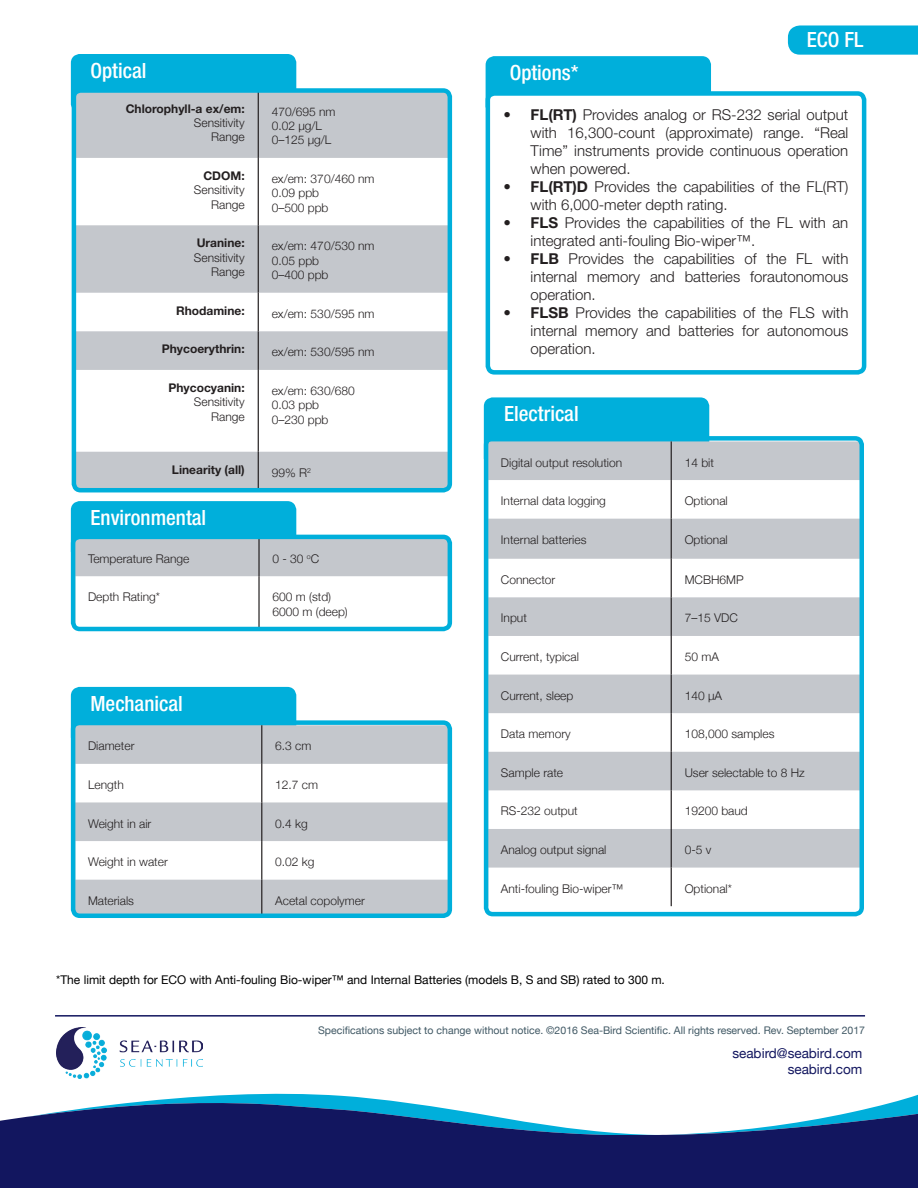
<style>
.page{position:relative;width:918px;height:1188px;background:#fff}
.page>*{position:absolute;margin:0;border:0;box-sizing:border-box;transform-origin:0 0}
.t1{font:500 condensed 21px "Helvetica Neue LT Std";color:#fff}
.t2{font:300 15px/18px "Helvetica Neue LT Std";color:#231f20;text-align:justify}
.t3{font:13.5px "Helvetica Neue";color:#12165f}
.t4{font:300 12px "Helvetica Neue";color:#231f20}
.t5{font:700 12px/14.4px "Helvetica Neue LT Std";color:#231f20;text-align:right}
.t6{font:12px "Helvetica Neue";color:#000}
.t7{font:300 12px "Helvetica Neue LT Std";color:#231f20}
.t8{font:12px "Helvetica Neue";color:#231f20}
.t9{font:10.5px "Helvetica Neue";color:#405864}
.s1{font-weight:300}
.s2{font-weight:700}
</style>
<div class="page">
<svg style="left:0;top:1093px;width:918px;height:42px"></svg>
<img style="left:57px;top:1028px;width:146px;height:50px">
<hr style="left:55px;top:1015px;width:810px;height:2px;background:#12165f">
<svg style="left:788px;top:25px;width:130px;height:30px;background:#0ab2dc"></svg>
<div style="left:0;top:1135px;width:918px;height:53px;background:#12165f"></div>
<svg style="left:70px;top:501px;width:380px;height:129px"></svg>
<div style="left:71px;top:535px;width:381px;height:96px;border:4px solid #00afdb;border-radius:7px"></div>
<div style="left:483px;top:397px;width:227px;height:72px;background:#00afdb"></div>
<svg style="left:489px;top:441px;width:370px;height:427px;fill:#c4c7cc"></svg>
<hr style="left:671px;top:480px;width:1px;height:39px;background:#231f20">
<hr style="left:671px;top:559px;width:1px;height:38px;background:#231f20">
<hr style="left:671px;top:713px;width:1px;height:39px;background:#231f20">
<hr style="left:671px;top:790px;width:1px;height:39px;background:#231f20">
<hr style="left:671px;top:636px;width:1px;height:39px;background:#231f20">
<hr style="left:671px;top:868px;width:1px;height:38px;background:#231f20">
<hr style="left:671px;top:441px;width:1px;height:39px;background:#231f20">
<hr style="left:671px;top:519px;width:1px;height:40px;background:#231f20">
<hr style="left:671px;top:597px;width:1px;height:39px;background:#231f20">
<hr style="left:671px;top:675px;width:1px;height:38px;background:#231f20">
<hr style="left:671px;top:752px;width:1px;height:38px;background:#231f20">
<hr style="left:671px;top:829px;width:1px;height:39px;background:#231f20">
<div style="left:484px;top:436px;width:380px;height:480px;border:4px solid #00afdb;border-radius:7px"></div>
<div style="left:70px;top:686px;width:227px;height:62px;background:#00afdb"></div>
<svg style="left:76px;top:725px;width:371px;height:188px;fill:#c4c7cc"></svg>
<hr style="left:261px;top:764px;width:1px;height:38px;background:#231f20">
<hr style="left:261px;top:841px;width:1px;height:39px;background:#231f20">
<hr style="left:261px;top:725px;width:1px;height:39px;background:#231f20">
<hr style="left:261px;top:802px;width:1px;height:39px;background:#231f20">
<hr style="left:261px;top:880px;width:1px;height:36px;background:#231f20">
<div style="left:71px;top:720px;width:381px;height:198px;border:4px solid #00afdb;border-radius:7px"></div>
<div style="left:70px;top:54px;width:227px;height:61px;background:#00afdb"></div>
<svg style="left:77px;top:93px;width:370px;height:394px;fill:#c4c7cc"></svg>
<hr style="left:258px;top:158px;width:1px;height:67px;background:#231f20">
<hr style="left:258px;top:225px;width:1px;height:68px;background:#231f20">
<hr style="left:258px;top:293px;width:1px;height:38px;background:#231f20">
<hr style="left:258px;top:91px;width:1px;height:67px;background:#231f20">
<hr style="left:258px;top:331px;width:1px;height:39px;background:#231f20">
<hr style="left:258px;top:370px;width:1px;height:82px;background:#231f20">
<hr style="left:258px;top:452px;width:1px;height:38px;background:#231f20">
<div style="left:72px;top:88px;width:380px;height:404px;border:4px solid #00afdb;border-radius:7px"></div>
<div style="left:485px;top:56px;width:226px;height:61px;background:#00afdb"></div>
<div style="left:488px;top:93px;width:376px;height:279px;background:#fff;border-radius:7px"></div>
<div style="left:486px;top:91px;width:380px;height:284px;border:4px solid #00afdb;border-radius:7px"></div>
<p class="t1" style="left:90px;top:58px;width:57px">Optical</p>
<p class="t5" style="left:126px;top:101px;width:121px">Chlorophyll-a ex/em:<br><span class="s1">Sensitivity</span></p>
<p class="t7" style="left:211px;top:130px;width:35px">Range</p>
<p class="t5" style="left:203px;top:168px;width:43px">CDOM:</p>
<p class="t7" style="left:194px;top:183px;width:52px">Sensitivity</p>
<p class="t7" style="left:211px;top:197px;width:35px">Range</p>
<p class="t5" style="left:197px;top:236px;width:49px">Uranine:</p>
<p class="t7" style="left:194px;top:250px;width:52px">Sensitivity</p>
<p class="t7" style="left:211px;top:265px;width:35px">Range</p>
<p class="t4" style="left:272px;top:102px;width:65px">470/695 nm</p>
<p class="t4" style="left:272px;top:116px;width:52px">0.02 µg/L</p>
<p class="t4" style="left:272px;top:130px;width:61px">0–125 µg/L</p>
<p class="t4" style="left:272px;top:169px;width:104px">ex/em: 370/460 nm</p>
<p class="t4" style="left:272px;top:183px;width:49px">0.09 ppb</p>
<p class="t4" style="left:272px;top:198px;width:58px">0–500 ppb</p>
<p class="t4" style="left:272px;top:236px;width:104px">ex/em: 470/530 nm</p>
<p class="t4" style="left:272px;top:251px;width:49px">0.05 ppb</p>
<p class="t4" style="left:272px;top:265px;width:58px">0–400 ppb</p>
<p class="t5" style="left:176px;top:303px;width:70px">Rhodamine:</p>
<p class="t4" style="left:272px;top:304px;width:104px">ex/em: 530/595 nm</p>
<p class="t5" style="left:162px;top:342px;width:84px">Phycoerythrin:</p>
<p class="t4" style="left:272px;top:342px;width:104px">ex/em: 530/595 nm</p>
<p class="t5" style="left:169px;top:380px;width:78px">Phycocyanin:<br><span class="s1">Sensitivity</span></p>
<p class="t7" style="left:211px;top:409px;width:35px">Range</p>
<p class="t4" style="left:272px;top:381px;width:84px">ex/em: 630/680</p>
<p class="t4" style="left:272px;top:395px;width:49px">0.03 ppb</p>
<p class="t4" style="left:272px;top:410px;width:58px">0–230 ppb</p>
<p class="t5" style="left:172px;top:462px;width:74px">Linearity (all)</p>
<p class="t4" style="left:272px;top:463px;width:41px">99% R<sup>2</sup></p>
<p class="t1" style="left:90px;top:505px;width:117px">Environmental</p>
<p class="t4" style="left:88px;top:549px;width:103px">Temperature Range</p>
<p class="t4" style="left:273px;top:549px;width:48px">0 - 30 <sup>o</sup>C</p>
<p class="t4" style="left:88px;top:587px;width:74px">Depth Rating*</p>
<p class="t4" style="left:273px;top:587px;width:60px">600 m (std)</p>
<p class="t4" style="left:273px;top:602px;width:77px">6000 m (deep)</p>
<p class="t1" style="left:90px;top:691px;width:94px">Mechanical</p>
<p class="t4" style="left:88px;top:736px;width:48px">Diameter</p>
<p class="t4" style="left:275px;top:736px;width:38px">6.3 cm</p>
<p class="t4" style="left:88px;top:775px;width:37px">Length</p>
<p class="t4" style="left:275px;top:775px;width:44px">12.7 cm</p>
<p class="t4" style="left:88px;top:814px;width:65px">Weight in air</p>
<p class="t4" style="left:275px;top:814px;width:34px">0.4 kg</p>
<p class="t4" style="left:88px;top:852px;width:81px">Weight in water</p>
<p class="t4" style="left:275px;top:852px;width:41px">0.02 kg</p>
<p class="t4" style="left:88px;top:891px;width:48px">Materials</p>
<p class="t4" style="left:275px;top:891px;width:91px">Acetal copolymer</p>
<p class="t1" style="left:807px;top:27px;width:58px">ECO FL</p>
<p class="t1" style="left:510px;top:60px;width:70px">Options*</p>
<p class="t2" style="left:531px;top:105px;width:319px;text-indent:-27px"><span class="s2">• FL(RT)</span> Provides analog or RS-232 serial output with 16,300-count (approximate) range. “Real Time” instruments provide continuous operation when powered.</p>
<p class="t2" style="left:531px;top:177px;width:319px;text-indent:-27px"><span class="s2">• FL(RT)D</span> Provides the capabilities of the FL(RT) with 6,000-meter depth rating.</p>
<p class="t2" style="left:531px;top:213px;width:319px;text-indent:-27px"><span class="s2">• FLS</span> Provides the capabilities of the FL with an integrated anti-fouling Bio-wiper™.</p>
<p class="t2" style="left:531px;top:249px;width:319px;text-indent:-27px"><span class="s2">• FLB</span> Provides the capabilities of the FL with internal memory and batteries forautonomous operation.</p>
<p class="t2" style="left:531px;top:303px;width:319px;text-indent:-27px"><span class="s2">• FLSB</span> Provides the capabilities of the FLS with internal memory and batteries for autonomous operation.</p>
<p class="t1" style="left:504px;top:401px;width:76px">Electrical</p>
<p class="t4" style="left:501px;top:453px;width:123px">Digital output resolution</p>
<p class="t4" style="left:685px;top:453px;width:31px">14 bit</p>
<p class="t4" style="left:501px;top:491px;width:106px">Internal data logging</p>
<p class="t4" style="left:685px;top:491px;width:45px">Optional</p>
<p class="t4" style="left:501px;top:530px;width:87px">Internal batteries</p>
<p class="t4" style="left:685px;top:530px;width:45px">Optional</p>
<p class="t4" style="left:501px;top:570px;width:56px">Connector</p>
<p class="t4" style="left:685px;top:570px;width:60px">MCBH6MP</p>
<p class="t4" style="left:501px;top:609px;width:27px">Input</p>
<p class="t4" style="left:685px;top:609px;width:55px">7–15 VDC</p>
<p class="t4" style="left:501px;top:647px;width:80px">Current, typical</p>
<p class="t4" style="left:685px;top:647px;width:36px">50 mA</p>
<p class="t4" style="left:501px;top:686px;width:74px">Current, sleep</p>
<p class="t4" style="left:685px;top:686px;width:39px">140 µA</p>
<p class="t4" style="left:501px;top:724px;width:71px">Data memory</p>
<p class="t4" style="left:685px;top:724px;width:91px">108,000 samples</p>
<p class="t4" style="left:501px;top:763px;width:64px">Sample rate</p>
<p class="t4" style="left:685px;top:763px;width:122px">User selectable to 8 Hz</p>
<p class="t4" style="left:501px;top:802px;width:78px">RS-232 output</p>
<p class="t4" style="left:685px;top:802px;width:65px">19200 baud</p>
<p class="t4" style="left:501px;top:840px;width:107px">Analog output signal</p>
<p class="t4" style="left:685px;top:840px;width:28px">0-5 v</p>
<p class="t4" style="left:501px;top:879px;width:124px">Anti-fouling Bio-wiper™</p>
<p class="t4" style="left:685px;top:879px;width:49px">Optional*</p>
<p class="t7" style="left:88px;top:965px;width:85px">Max rope length</p>
<p class="t8" style="left:275px;top:965px;width:35px">150 m</p>
<p class="t6" style="left:56px;top:971px;width:610px">*The limit depth for ECO with Anti-fouling Bio-wiper™ and Internal Batteries (models B, S and SB) rated to 300 m.</p>
<p class="t9" style="left:318px;top:1022px;width:548px">Specifications subject to change without notice. ©2016 Sea-Bird Scientific. All rights reserved. Rev. September 2017</p>
<p class="t3" style="left:732px;top:1043px;width:132px">seabird@seabird.com</p>
<p class="t3" style="left:788px;top:1059px;width:76px">seabird.com</p>
</div>
